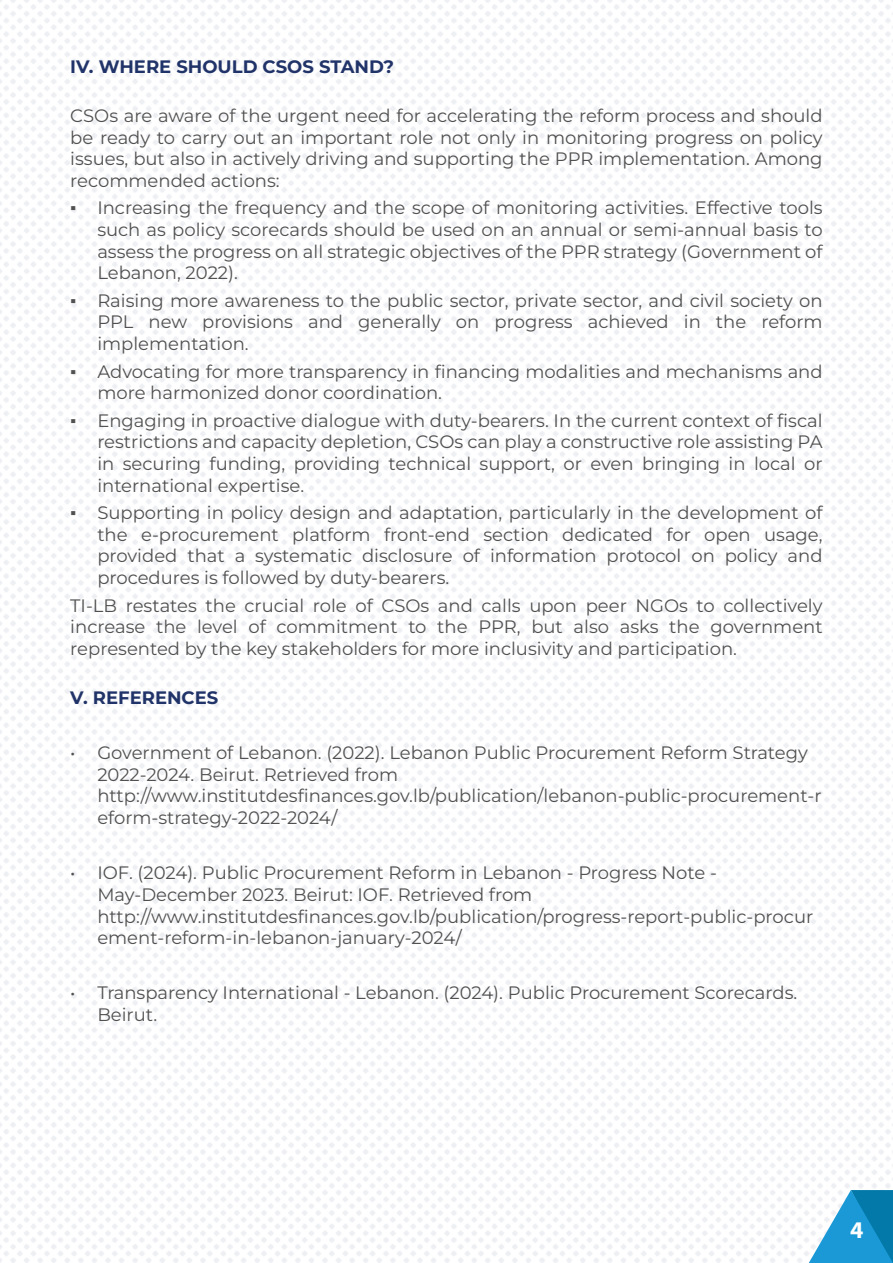
<style>
.page{position:relative;width:893px;height:1263px;background:#fff}
.page>*{position:absolute;margin:0;border:0;box-sizing:border-box;transform-origin:0 0}
.t1{font:700 24px "Myriad Pro";color:#fff}
.t2{font:18px/21.6px "Montserrat";color:#515151;text-align:justify}
.t3{font:700 18px "Montserrat";color:#213469}
.s1{font-family:"Times New Roman"}
</style>
<div class="page">
<svg style="left:809px;top:1190px;width:84px;height:73px"></svg>
<p class="t3" style="left:70px;top:54px;width:325px">IV. WHERE SHOULD CSOS STAND?</p>
<p class="t2" style="left:70px;top:104px;width:754px">CSOs are aware of the urgent need for accelerating the reform process and should be ready to carry out an important role not only in monitoring progress on policy issues, but also in actively driving and supporting the PPR implementation. Among recommended actions:</p>
<p class="t2" style="left:97px;top:197px;width:727px;text-indent:-27px"><span class="s1">▪</span> Increasing the frequency and the scope of monitoring activities. Effective tools such as policy scorecards should be used on an annual or semi-annual basis to assess the progress on all strategic objectives of the PPR strategy (Government of Lebanon, 2022).</p>
<p class="t2" style="left:97px;top:289px;width:727px;text-indent:-27px"><span class="s1">▪</span> Raising more awareness to the public sector, private sector, and civil society on PPL new provisions and generally on progress achieved in the reform implementation.</p>
<p class="t2" style="left:97px;top:360px;width:727px;text-indent:-27px"><span class="s1">▪</span> Advocating for more transparency in financing modalities and mechanisms and more harmonized donor coordination.</p>
<p class="t2" style="left:97px;top:409px;width:727px;text-indent:-27px"><span class="s1">▪</span> Engaging in proactive dialogue with duty-bearers. In the current context of fiscal restrictions and capacity depletion, CSOs can play a constructive role assisting PA in securing funding, providing technical support, or even bringing in local or international expertise.</p>
<p class="t2" style="left:97px;top:502px;width:727px;text-indent:-27px"><span class="s1">▪</span> Supporting in policy design and adaptation, particularly in the development of the e-procurement platform front-end section dedicated for open usage, provided that a systematic disclosure of information protocol on policy and procedures is followed by duty-bearers.</p>
<p class="t2" style="left:70px;top:594px;width:754px">TI-LB restates the crucial role of CSOs and calls upon peer NGOs to collectively increase the level of commitment to the PPR, but also asks the government represented by the key stakeholders for more inclusivity and participation.</p>
<p class="t3" style="left:70px;top:686px;width:150px">V. REFERENCES</p>
<p class="t2" style="left:97px;top:742px;width:726px;text-align:left;text-indent:-27px">• Government of Lebanon. (2022). Lebanon Public Procurement Reform Strategy 2022-2024. Beirut. Retrieved from http://www.institutdesfinances.gov.lb/publication/lebanon-public-procurement-r eform-strategy-2022-2024/</p>
<p class="t2" style="left:97px;top:862px;width:717px;text-align:left;text-indent:-27px">• IOF. (2024). Public Procurement Reform in Lebanon - Progress Note - May-December 2023. Beirut: IOF. Retrieved from http://www.institutdesfinances.gov.lb/publication/progress-report-public-procur ement-reform-in-lebanon-january-2024/</p>
<p class="t2" style="left:97px;top:982px;width:701px;text-indent:-27px">• Transparency International - Lebanon. (2024). Public Procurement Scorecards.<br>Beirut.</p>
<h1 class="t1" style="left:850px;top:1214px;width:15px">4</h1>
</div>
